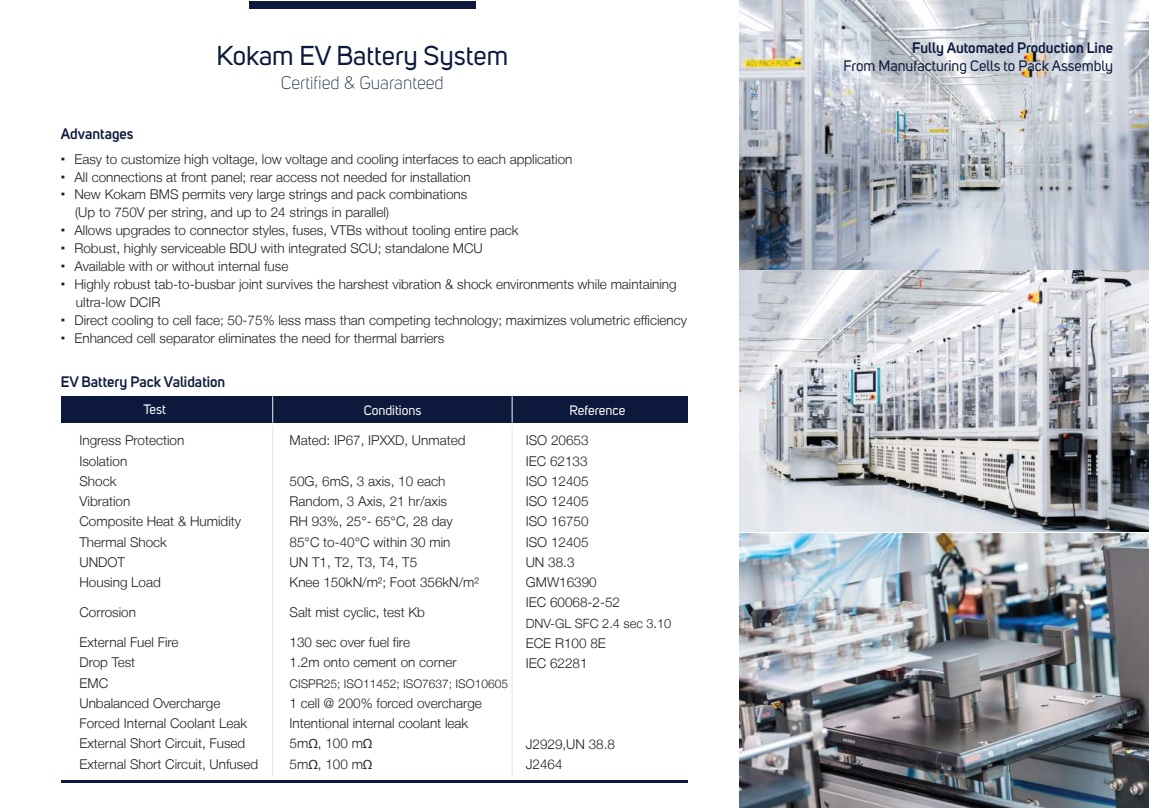
<style>
.page{position:relative;width:1149px;height:808px;background:#fff}
.page>*{position:absolute;margin:0;border:0;box-sizing:border-box;transform-origin:0 0}
.t1{font:27px "Uni Sans";color:#0c193d}
.t2{font:300 18px "Uni Sans";color:#0c193d}
.t3{font:600 15px "Uni Sans";color:#0c193d}
.t4{font:15px "Uni Sans";color:#0c193d}
.t5{font:300 13.5px/20.2px "Helvetica Neue LT";color:#231f20}
.t6{font:13.5px "Uni Sans";color:#fff}
.t7{font:300 12.75px "Helvetica Neue LT";color:#231f20}
.t8{font:300 12px "Helvetica Neue LT";color:#231f20}
.s1{font-family:"Arial";font-weight:900}
.s2{font-family:"Myriad Pro";font-weight:400}
</style>
<div class="page">
<div style="left:61px;top:396px;width:626px;height:27px;background:#0c193d"></div>
<hr style="left:272px;top:426px;width:1px;height:350px;background:#e6e6e6">
<hr style="left:511px;top:426px;width:1px;height:350px;background:#e6e6e6">
<svg style="left:272px;top:396px;width:1px;height:27px"></svg>
<svg style="left:511px;top:396px;width:1px;height:27px"></svg>
<hr style="left:61px;top:780px;width:626px;height:2px;background:#0c193d">
<div style="left:249px;top:1px;width:226px;height:8px;background:#0c193d"></div>
<img style="left:739px;top:0;width:409px;height:808px">
<h1 class="t1" style="left:216px;top:40px;width:293px">Kokam EV Battery System</h1>
<h2 class="t2" style="left:281px;top:73px;width:164px">Certified &amp; Guaranteed</h2>
<p class="t3" style="left:61px;top:125px;width:74px">Advantages</p>
<p class="t5" style="left:61px;top:148px;width:513px"><span class="s1">·</span> Easy to customize high voltage, low voltage and cooling interfaces to each application</p>
<p class="t5" style="left:61px;top:166px;width:411px"><span class="s1">·</span> All connections at front panel; rear access not needed for installation</p>
<p class="t5" style="left:61px;top:184px;width:408px"><span class="s1">·</span> New Kokam BMS permits very large strings and pack combinations</p>
<p class="t5" style="left:75px;top:202px;width:315px">(Up to 750V per string, and up to 24 strings in parallel)</p>
<p class="t5" style="left:61px;top:220px;width:459px"><span class="s1">·</span> Allows upgrades to connector styles, fuses, VTBs without tooling entire pack</p>
<p class="t5" style="left:61px;top:238px;width:423px"><span class="s1">·</span> Robust, highly serviceable BDU with integrated SCU; standalone MCU</p>
<p class="t5" style="left:61px;top:256px;width:229px"><span class="s1">·</span> Available with or without internal fuse</p>
<p class="t5" style="left:61px;top:274px;width:617px"><span class="s1">·</span> Highly robust tab-to-busbar joint survives the harshest vibration &amp; shock environments while maintaining</p>
<p class="t5" style="left:76px;top:292px;width:86px">ultra-low DCIR</p>
<p class="t5" style="left:61px;top:310px;width:627px"><span class="s1">·</span> Direct cooling to cell face; 50-75% less mass than competing technology; maximizes volumetric efficiency</p>
<p class="t5" style="left:61px;top:328px;width:385px"><span class="s1">·</span> Enhanced cell separator eliminates the need for thermal barriers</p>
<p class="t3" style="left:61px;top:372px;width:166px">EV Battery Pack Validation</p>
<p class="t6" style="left:143px;top:401px;width:24px">Test</p>
<p class="t6" style="left:569px;top:402px;width:57px">Reference</p>
<p class="t6" style="left:363px;top:402px;width:59px">Conditions</p>
<p class="t5" style="left:79px;top:430px;width:163px">Ingress Protection<br>Isolation<br>Shock<br>Vibration<br>Composite Heat &amp; Humidity<br>Thermal Shock<br>UNDOT<br>Housing Load</p>
<p class="t5" style="left:79px;top:602px;width:58px">Corrosion</p>
<p class="t5" style="left:79px;top:632px;width:180px">External Fuel Fire<br>Drop Test<br>EMC<br>Unbalanced Overcharge<br>Forced Internal Coolant Leak<br>External Short Circuit, Fused<br>External Short Circuit, Unfused</p>
<p class="t5" style="left:289px;top:430px;width:177px">Mated: IP67, IPXXD, Unmated</p>
<p class="t5" style="left:289px;top:471px;width:191px">50G, 6mS, 3 axis, 10 each<br>Random, 3 Axis, 21 hr/axis<br>RH 93%, 25°- 65°C, 28 day<br>85°C to-40°C within 30 min<br>UN T1, T2, T3, T4, T5<br>Knee 150kN/m²; Foot 356kN/m²</p>
<p class="t5" style="left:289px;top:602px;width:137px">Salt mist cyclic, test Kb</p>
<p class="t5" style="left:289px;top:632px;width:169px">130 sec over fuel fire<br>1.2m onto cement on corner</p>
<p class="t8" style="left:289px;top:676px;width:220px">CISPR25; ISO11452; ISO7637; ISO10605</p>
<p class="t5" style="left:289px;top:693px;width:194px">1 cell @ 200% forced overcharge<br>Intentional internal coolant leak<br>5m<span class="s2">Ω</span>, 100 m<span class="s2">Ω<br></span>5m<span class="s2">Ω</span>, 100 m<span class="s2">Ω</span></p>
<p class="t5" style="left:525px;top:430px;width:96px">ISO 20653<br>IEC 62133<br>ISO 12405<br>ISO 12405<br>ISO 16750<br>ISO 12405<br>UN 38.3<br>GMW16390<br>IEC 60068-2-52</p>
<p class="t7" style="left:525px;top:615px;width:147px">DNV-GL SFC 2.4 sec 3.10</p>
<p class="t5" style="left:525px;top:633px;width:82px">ECE R100 8E<br>IEC 62281</p>
<p class="t5" style="left:525px;top:734px;width:91px">J2929,UN 38.8<br>J2464</p>
<p class="t3" style="left:912px;top:39px;width:202px">Fully Automated Production Line</p>
<p class="t4" style="left:843px;top:57px;width:271px">From Manufacturing Cells to Pack Assembly</p>
</div>
